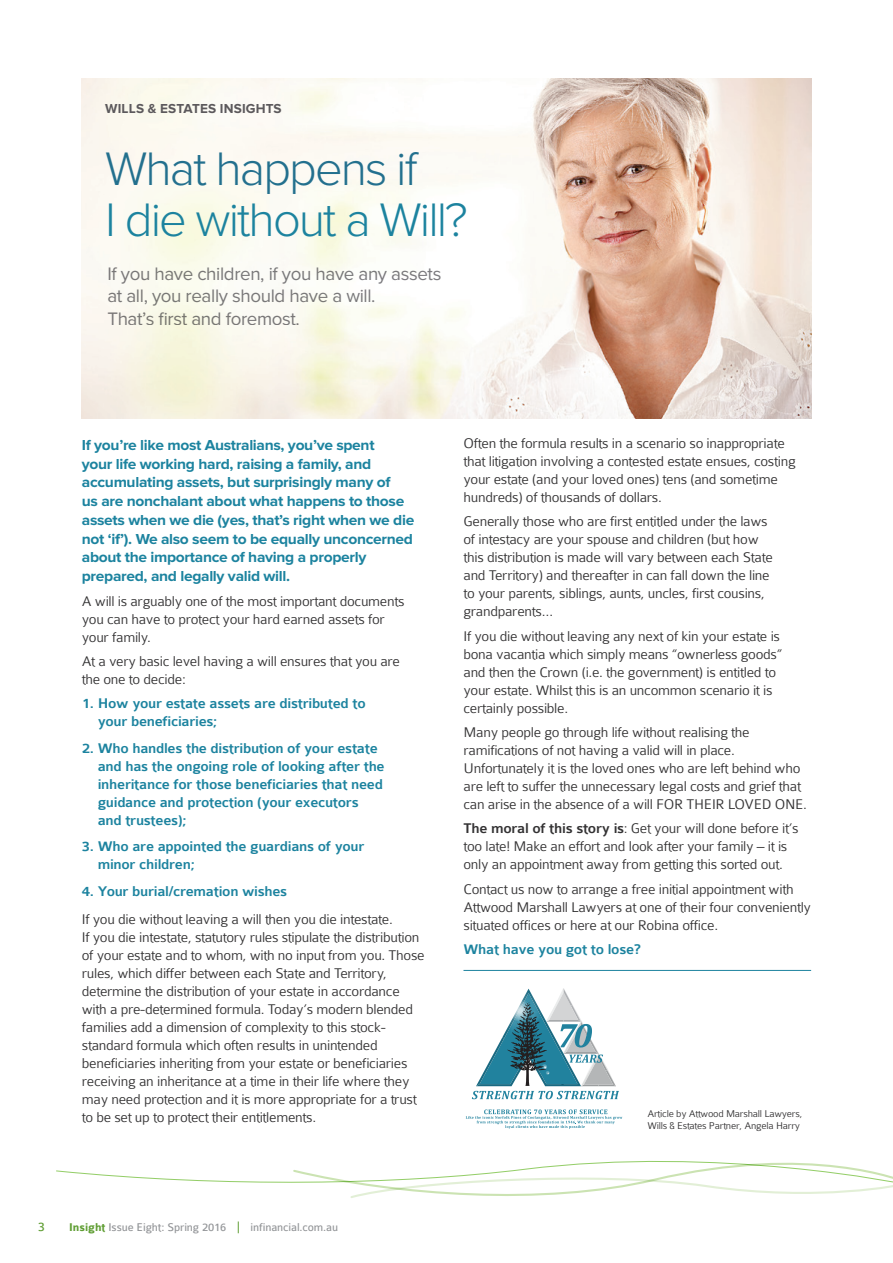
<style>
.page{position:relative;width:893px;height:1263px;background:#fff}
.page>*{position:absolute;margin:0;border:0;box-sizing:border-box;transform-origin:0 0}
.Heading_33pt_Green{font:300 48.75px/51px "Proxima Nova";letter-spacing:-.04em;color:#1c839f}
.t1{font:18.75px/22.5px "Proxima Nova";letter-spacing:-.02em;color:#7b7a7e}
._01_Body_Copy_10_12{font:300 15px/18px "Colaborate";letter-spacing:-.02em;color:#333233;scale:1.04 1}
._01_Body_Copy_10_12-2{font:500 15px/18px "Colaborate";letter-spacing:-.02em;color:#1c839f;scale:1.04 1}
._01_Body_Copy_10_12-3{font:700 15px/18.8px "Proxima Nova";letter-spacing:-.02em;color:#1c839f;scale:1.04 1}
.t2{font:700 13.5px "Proxima Nova";letter-spacing:.01em;color:#5c595c}
.t3{font:13.5px "Colaborate";color:#609e34}
.t4{font:12px "Colaborate";letter-spacing:-.01em;color:#939598}
._20_Disclaimer_Parag{font:300 10.5px/12px "Colaborate";letter-spacing:-.02em;color:#333233;scale:1.04 1}
.s1{color:#23708e}
.s2{font-weight:700;color:#609e34}
.s3{font-size:13.5px;color:#609e34}
.s4{font-weight:500}
</style>
<div class="page">
<img style="left:82px;top:79px;width:729px;height:340px">
<svg style="left:472px;top:988px;width:147px;height:111px"></svg>
<svg style="left:466px;top:1109px;width:156px;height:20px"></svg>
<svg style="left:56px;top:1161px;width:837px;height:37px"></svg>
<hr style="left:463px;top:970px;width:348px;height:1px;background:#1c839f">
<p class="t2" style="left:105px;top:100px;width:178px">WILLS &amp; ESTATES INSIGHTS</p>
<p class="Heading_33pt_Green" style="left:105px;top:144px;width:364px"><span class="s1">What happens if<br></span>I die without a Will?</p>
<p class="t1" style="left:107px;top:263px;width:336px">If you have children, if you have any assets at all, you really should have a will.<br>That’s first and foremost.</p>
<p class="_01_Body_Copy_10_12-3" style="left:82px;top:436px;width:321px">If you’re like most Australians, you’ve spent<br>your life working hard, raising a family, and accumulating assets, but surprisingly many of<br>us are nonchalant about what happens to those assets when we die (yes, that’s right when we die not ‘if’). We also seem to be equally unconcerned about the importance of having a properly prepared, and legally valid will.</p>
<p class="_01_Body_Copy_10_12" style="left:82px;top:592px;width:312px">A will is arguably one of the most important documents you can have to protect your hard earned assets for your family.</p>
<p class="_01_Body_Copy_10_12" style="left:82px;top:652px;width:307px">At a very basic level having a will ensures that you are the one to decide:</p>
<p class="_01_Body_Copy_10_12-2" style="left:98px;top:695px;width:259px;text-indent:-16px">1. How your estate assets are distributed to your beneficiaries;</p>
<p class="_01_Body_Copy_10_12-2" style="left:98px;top:739px;width:277px;text-indent:-16px">2. Who handles the distribution of your estate and has the ongoing role of looking after the inheritance for those beneficiaries that need guidance and protection (your executors and trustees);</p>
<p class="_01_Body_Copy_10_12-2" style="left:98px;top:838px;width:258px;text-indent:-16px">3. Who are appointed the guardians of your minor children;</p>
<p class="_01_Body_Copy_10_12-2" style="left:82px;top:882px;width:199px">4. Your burial/cremation wishes</p>
<p class="_01_Body_Copy_10_12" style="left:82px;top:911px;width:331px">If you die without leaving a will then you die intestate.<br>If you die intestate, statutory rules stipulate the distribution of your estate and to whom, with no input from you. Those rules, which differ between each State and Territory, determine the distribution of your estate in accordance with a pre-determined formula. Today’s modern blended families add a dimension of complexity to this stock&shy;standard formula which often results in unintended beneficiaries inheriting from your estate or beneficiaries receiving an inheritance at a time in their life where they may need protection and it is more appropriate for a trust to be set up to protect their entitlements.</p>
<p class="t3" style="left:38px;top:1220px;width:8px">3</p>
<p class="t4" style="left:69px;top:1221px;width:271px"><span class="s2">Insight</span> Issue Eight: Spring 2016 <span class="s3">|</span> infinancial.com.au</p>
<p class="_01_Body_Copy_10_12" style="left:463px;top:434px;width:321px">Often the formula results in a scenario so inappropriate that litigation involving a contested estate ensues, costing your estate (and your loved ones) tens (and sometime hundreds) of thousands of dollars.</p>
<p class="_01_Body_Copy_10_12" style="left:463px;top:512px;width:299px">Generally those who are first entitled under the laws of intestacy are your spouse and children (but how this distribution is made will vary between each State and Territory) and thereafter in can fall down the line to your parents, siblings, aunts, uncles, first cousins, grandparents…</p>
<p class="_01_Body_Copy_10_12" style="left:463px;top:627px;width:308px">If you die without leaving any next of kin your estate is bona vacantia which simply means “ownerless goods” and then the Crown (i.e. the government) is entitled to your estate. Whilst this is an uncommon scenario it is certainly possible.</p>
<p class="_01_Body_Copy_10_12" style="left:463px;top:723px;width:332px">Many people go through life without realising the ramifications of not having a valid will in place.<br>Unfortunately it is the loved ones who are left behind who are left to suffer the unnecessary legal costs and grief that can arise in the absence of a will FOR THEIR LOVED ONE.</p>
<p class="_01_Body_Copy_10_12" style="left:463px;top:820px;width:324px"><span class="s4">The moral of this story is</span>: Get your will done before it’s too late! Make an effort and look after your family – it is only an appointment away from getting this sorted out.</p>
<p class="_01_Body_Copy_10_12" style="left:463px;top:880px;width:336px">Contact us now to arrange a free initial appointment with<br>Attwood Marshall Lawyers at one of their four conveniently situated offices or here at our Robina office.</p>
<p class="_01_Body_Copy_10_12-2" style="left:463px;top:941px;width:172px">What have you got to lose?</p>
<p class="_20_Disclaimer_Parag" style="left:647px;top:1107px;width:151px">Article by Attwood Marshall Lawyers,<br>Wills &amp; Estates Partner, Angela Harry</p>
</div>
